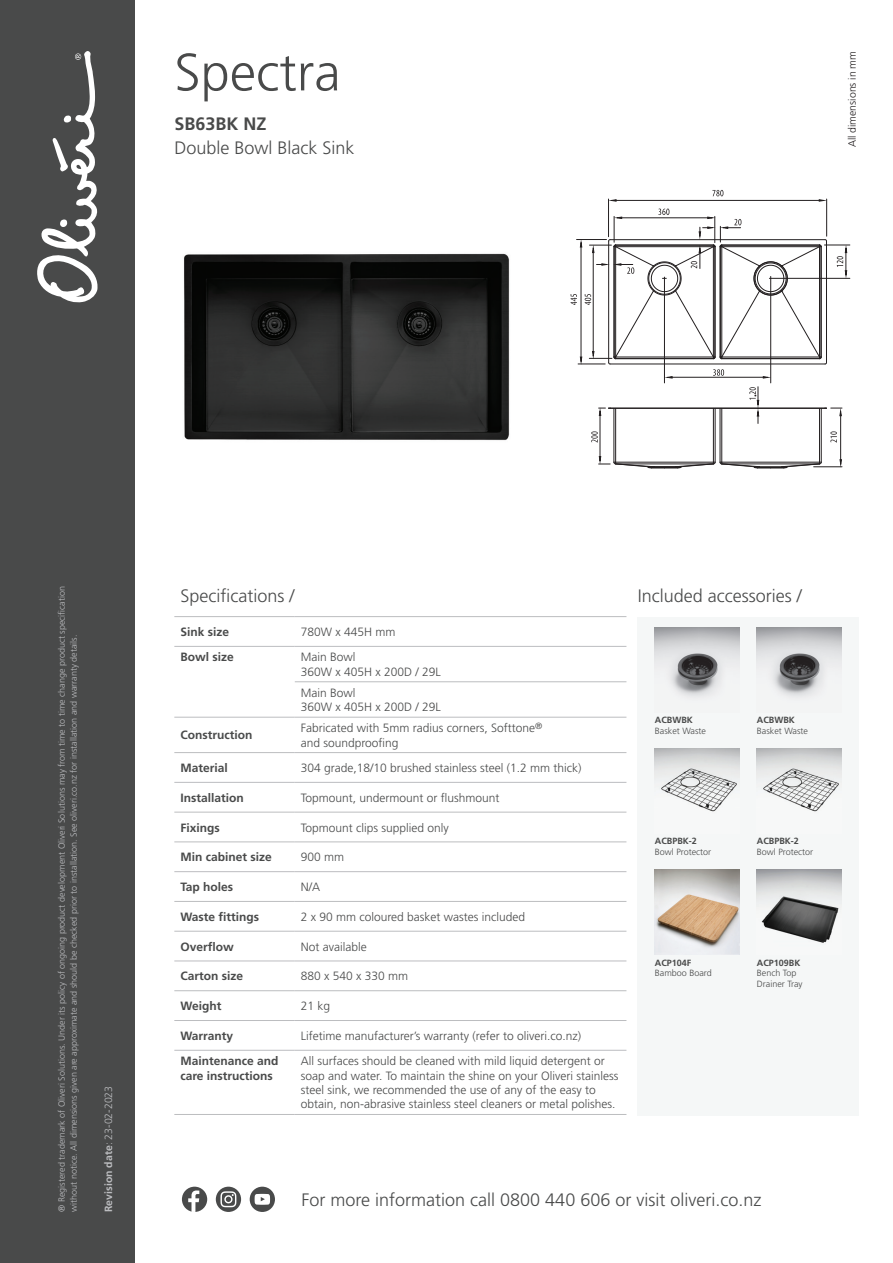
<style>
.page{position:relative;width:893px;height:1263px;background:#fff}
.page>*{position:absolute;margin:0;border:0;box-sizing:border-box;transform-origin:0 0}
.t1{font:300 52.5px "Frutiger LT Std";color:#494a4a}
.t2{font:300 18px "Frutiger LT Std";color:#494a4a}
.t3{font:700 18px "Frutiger LT Std";color:#494a4a}
.t4{font:300 12px/14.4px "Frutiger LT Std";color:#494a4a}
.t5{font:700 12px/14.4px "Frutiger LT Std";color:#494a4a}
.t6{font:700 10.5px "Frutiger LT Std";color:#bcbdc0}
.t7{font:300 10.5px "Frutiger LT Std";color:#231f20}
.t8{font:300 9px/12px "Frutiger LT Std";color:#bcbdc0}
.t9{font:300 9px/10.8px "Frutiger LT Std";color:#494a4a}
.t10{font:700 9px "Frutiger LT Std";color:#494a4a}
.s1{font-weight:300}
</style>
<div class="page">
<div style="left:0;top:0;width:135px;height:1263px;background:#494a4a"></div>
<svg style="left:37px;top:51px;width:61px;height:252px"></svg>
<div style="left:216px;top:1187px;width:25px;height:25px;background:#494a4a;border-radius:50%"></div>
<svg style="left:220px;top:1191px;width:16px;height:16px"></svg>
<div style="left:182px;top:1187px;width:25px;height:25px;background:#494a4a;border-radius:50%"></div>
<svg style="left:188px;top:1190px;width:11px;height:22px"></svg>
<div style="left:250px;top:1187px;width:25px;height:25px;background:#494a4a;border-radius:50%"></div>
<svg style="left:255px;top:1194px;width:15px;height:11px"></svg>
<div style="left:638px;top:617px;width:221px;height:498px;background:#f5f7f7"></div>
<hr style="left:174px;top:616px;width:121px;height:1px;background:#bcbdc0">
<hr style="left:295px;top:616px;width:331px;height:1px;background:#bcbdc0">
<hr style="left:174px;top:646px;width:121px;height:1px;background:#bcbdc0">
<hr style="left:295px;top:646px;width:331px;height:1px;background:#bcbdc0">
<hr style="left:295px;top:681px;width:331px;height:1px;background:#bcbdc0">
<hr style="left:174px;top:717px;width:121px;height:1px;background:#bcbdc0">
<hr style="left:295px;top:717px;width:331px;height:1px;background:#bcbdc0">
<hr style="left:174px;top:752px;width:121px;height:1px;background:#bcbdc0">
<hr style="left:295px;top:752px;width:331px;height:1px;background:#bcbdc0">
<hr style="left:174px;top:782px;width:121px;height:1px;background:#bcbdc0">
<hr style="left:295px;top:782px;width:331px;height:1px;background:#bcbdc0">
<hr style="left:174px;top:812px;width:121px;height:1px;background:#bcbdc0">
<hr style="left:295px;top:812px;width:331px;height:1px;background:#bcbdc0">
<hr style="left:174px;top:842px;width:121px;height:1px;background:#bcbdc0">
<hr style="left:295px;top:842px;width:331px;height:1px;background:#bcbdc0">
<hr style="left:174px;top:871px;width:121px;height:1px;background:#bcbdc0">
<hr style="left:295px;top:871px;width:331px;height:1px;background:#bcbdc0">
<hr style="left:174px;top:901px;width:121px;height:1px;background:#bcbdc0">
<hr style="left:295px;top:901px;width:331px;height:1px;background:#bcbdc0">
<hr style="left:174px;top:931px;width:121px;height:1px;background:#bcbdc0">
<hr style="left:295px;top:931px;width:331px;height:1px;background:#bcbdc0">
<hr style="left:174px;top:961px;width:121px;height:1px;background:#bcbdc0">
<hr style="left:295px;top:961px;width:331px;height:1px;background:#bcbdc0">
<hr style="left:174px;top:990px;width:121px;height:1px;background:#bcbdc0">
<hr style="left:295px;top:990px;width:331px;height:1px;background:#bcbdc0">
<hr style="left:174px;top:1020px;width:121px;height:1px;background:#bcbdc0">
<hr style="left:295px;top:1020px;width:331px;height:1px;background:#bcbdc0">
<hr style="left:174px;top:1050px;width:121px;height:1px;background:#bcbdc0">
<hr style="left:295px;top:1050px;width:331px;height:1px;background:#bcbdc0">
<hr style="left:174px;top:1114px;width:121px;height:1px;background:#bcbdc0">
<hr style="left:295px;top:1114px;width:331px;height:1px;background:#bcbdc0">
<img style="left:655px;top:627px;width:85px;height:71px">
<img style="left:655px;top:748px;width:85px;height:64px">
<img style="left:757px;top:748px;width:85px;height:64px">
<img style="left:655px;top:870px;width:85px;height:85px">
<img style="left:757px;top:627px;width:85px;height:71px">
<img style="left:757px;top:870px;width:85px;height:73px">
<img style="left:184px;top:253px;width:326px;height:188px">
<svg style="left:611px;top:199px;width:5px;height:3px"></svg>
<hr style="left:770px;top:276px;width:1px;height:107px;background:#231f20">
<hr style="left:664px;top:277px;width:1px;height:106px;background:#231f20">
<hr style="left:615px;top:200px;width:206px;height:1px;background:#231f20">
<hr style="left:826px;top:199px;width:1px;height:37px;background:#231f20">
<hr style="left:608px;top:199px;width:1px;height:38px;background:#231f20">
<hr style="left:600px;top:413px;width:1px;height:45px;background:#231f20">
<hr style="left:840px;top:414px;width:1px;height:49px;background:#231f20">
<hr style="left:720px;top:408px;width:1px;height:54px;background:#231f20">
<hr style="left:715px;top:408px;width:1px;height:54px;background:#231f20">
<hr style="left:614px;top:408px;width:1px;height:54px;background:#231f20">
<hr style="left:821px;top:408px;width:1px;height:54px;background:#231f20">
<hr style="left:721px;top:408px;width:1px;height:54px;background:#231f20">
<hr style="left:819px;top:408px;width:1px;height:54px;background:#231f20">
<hr style="left:713px;top:408px;width:1px;height:54px;background:#231f20">
<hr style="left:615px;top:408px;width:1px;height:54px;background:#231f20">
<hr style="left:610px;top:408px;width:215px;height:1px;background:#231f20">
<svg style="left:819px;top:199px;width:5px;height:3px"></svg>
<svg style="left:825px;top:408px;width:17px;height:8px"></svg>
<svg style="left:599px;top:408px;width:11px;height:8px"></svg>
<svg style="left:749px;top:387px;width:10px;height:36px"></svg>
<svg style="left:599px;top:456px;width:243px;height:13px"></svg>
<svg style="left:830px;top:431px;width:7px;height:11px"></svg>
<svg style="left:591px;top:431px;width:7px;height:11px"></svg>
<svg style="left:712px;top:190px;width:11px;height:6px"></svg>
<svg style="left:571px;top:209px;width:279px;height:169px"></svg>
<h1 class="t1" style="left:174px;top:43px;width:168px">Spectra</h1>
<h2 class="t3" style="left:174px;top:113px;width:94px">SB63BK NZ</h2>
<h2 class="t2" style="left:174px;top:137px;width:182px">Double Bowl Black Sink</h2>
<p class="t7" style="left:846px;top:147px;width:98px;rotate:-90deg">All dimensions in mm</p>
<p class="t8" style="left:56px;top:1212px;width:627px;rotate:-90deg">® Registered trademark of Oliveri Solutions. Under its policy of ongoing product development Oliveri Solutions may from time to time change product specification without notice. All dimensions given are approximate and should be checked prior to installation. See oliveri.co.nz for installation and warranty details.</p>
<p class="t6" style="left:102px;top:1212px;width:128px;rotate:-90deg">Revision date<span class="s1">: 23-02-2023</span></p>
<h2 class="t2" style="left:180px;top:586px;width:116px">Specifications /</h2>
<p class="t5" style="left:180px;top:625px;width:50px">Sink size</p>
<p class="t4" style="left:301px;top:625px;width:96px">780W x 445H mm</p>
<p class="t5" style="left:180px;top:650px;width:55px">Bowl size</p>
<p class="t4" style="left:301px;top:650px;width:142px">Main Bowl<br>360W x 405H x 200D / 29L</p>
<p class="t4" style="left:301px;top:686px;width:142px">Main Bowl<br>360W x 405H x 200D / 29L</p>
<p class="t5" style="left:180px;top:728px;width:73px">Construction</p>
<p class="t4" style="left:301px;top:721px;width:243px">Fabricated with 5mm radius corners, Softtone<sup>® </sup>and soundproofing</p>
<p class="t5" style="left:180px;top:761px;width:49px">Material</p>
<p class="t4" style="left:301px;top:761px;width:282px">304 grade,18/10 brushed stainless steel (1.2 mm thick)</p>
<p class="t5" style="left:180px;top:790px;width:65px">Installation</p>
<p class="t4" style="left:301px;top:790px;width:200px">Topmount, undermount or flushmount</p>
<p class="t5" style="left:180px;top:820px;width:41px">Fixings</p>
<p class="t4" style="left:301px;top:820px;width:150px">Topmount clips supplied only</p>
<p class="t5" style="left:180px;top:850px;width:93px">Min cabinet size</p>
<p class="t4" style="left:301px;top:850px;width:45px">900 mm</p>
<p class="t5" style="left:180px;top:880px;width:54px">Tap holes</p>
<p class="t4" style="left:301px;top:880px;width:21px">N/A</p>
<p class="t5" style="left:180px;top:909px;width:80px">Waste fittings</p>
<p class="t4" style="left:301px;top:910px;width:226px">2 x 90 mm coloured basket wastes included</p>
<p class="t5" style="left:180px;top:939px;width:55px">Overflow</p>
<p class="t4" style="left:301px;top:939px;width:67px">Not available</p>
<p class="t5" style="left:180px;top:969px;width:64px">Carton size</p>
<p class="t4" style="left:301px;top:969px;width:109px">880 x 540 x 330 mm</p>
<p class="t5" style="left:180px;top:999px;width:43px">Weight</p>
<p class="t4" style="left:301px;top:999px;width:31px">21 kg</p>
<p class="t5" style="left:180px;top:1028px;width:54px">Warranty</p>
<p class="t4" style="left:301px;top:1029px;width:282px">Lifetime manufacturer’s warranty (refer to oliveri.co.nz)</p>
<p class="t5" style="left:180px;top:1054px;width:100px">Maintenance and care instructions</p>
<p class="t4" style="left:301px;top:1054px;width:319px">All surfaces should be cleaned with mild liquid detergent or soap and water. To maintain the shine on your Oliveri stainless steel sink, we recommended the use of any of the easy to obtain, non-abrasive stainless steel cleaners or metal polishes.</p>
<h2 class="t2" style="left:638px;top:586px;width:166px">Included accessories /</h2>
<p class="t10" style="left:655px;top:715px;width:39px">ACBWBK</p>
<p class="t9" style="left:655px;top:726px;width:53px">Basket Waste</p>
<p class="t10" style="left:757px;top:715px;width:39px">ACBWBK</p>
<p class="t9" style="left:757px;top:726px;width:53px">Basket Waste</p>
<p class="t10" style="left:655px;top:836px;width:44px">ACBPBK-2</p>
<p class="t9" style="left:655px;top:847px;width:58px">Bowl Protector</p>
<p class="t10" style="left:757px;top:836px;width:44px">ACBPBK-2</p>
<p class="t9" style="left:757px;top:847px;width:58px">Bowl Protector</p>
<p class="t10" style="left:655px;top:957px;width:38px">ACP104F</p>
<p class="t9" style="left:655px;top:968px;width:58px">Bamboo Board</p>
<p class="t10" style="left:757px;top:957px;width:45px">ACP109BK</p>
<p class="t9" style="left:757px;top:968px;width:47px">Bench Top<br>Drainer Tray</p>
<h2 class="t2" style="left:302px;top:1190px;width:461px">For more information call 0800 440 606 or visit oliveri.co.nz</h2>
</div>
